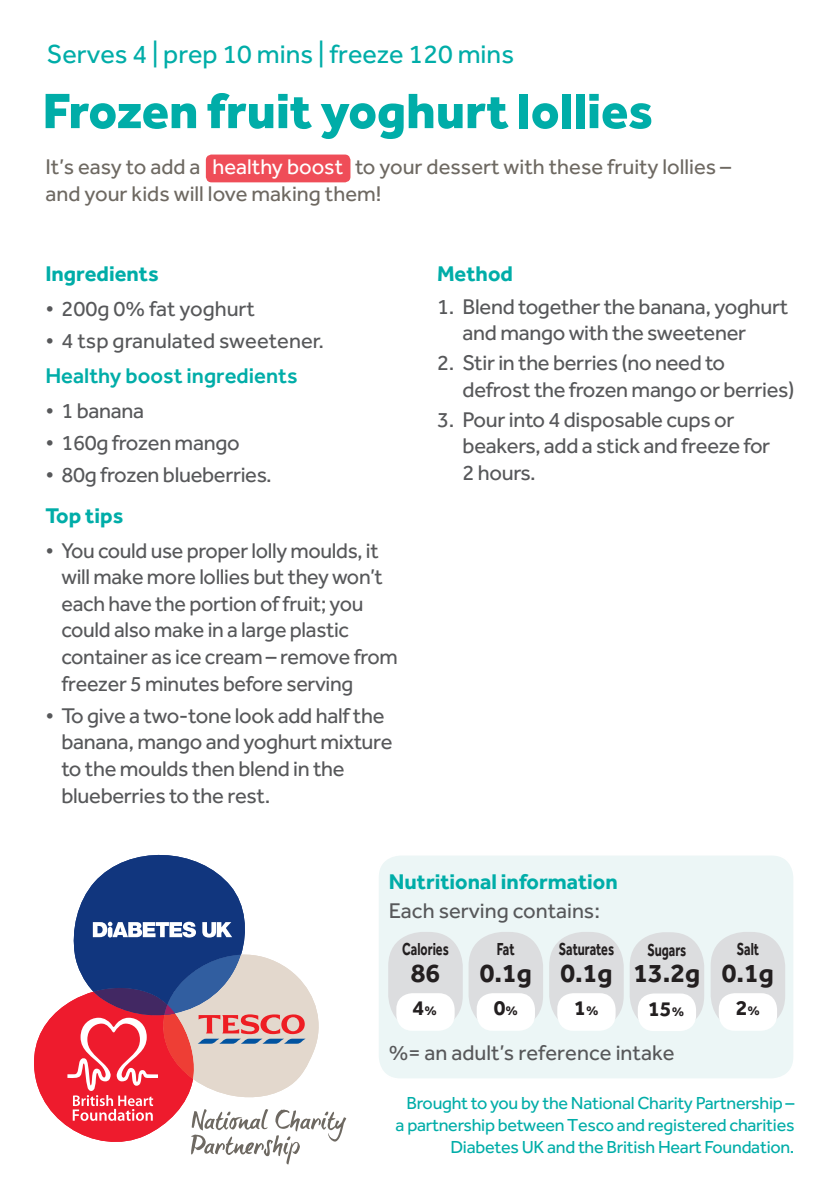
<style>
.page{position:relative;width:840px;height:1191px;background:#fff}
.page>*{position:absolute;margin:0;border:0;box-sizing:border-box;transform-origin:0 0}
.Paragraph_Style_1{font:800 51.2px "Effra";color:#00ada8}
.t1{font:27px "Effra";color:#00ada8}
.t2{font:700 27px "Effra";color:#231f20}
.t3{font:22px/26.6px "Effra";letter-spacing:-.015em;color:#57585a}
.t4{font:22px/26.4px "Effra";color:#6e6962}
.t5{font:700 22px "Effra";color:#00ada8}
.t6{font:500 22px "Effra";color:#00ada8}
.t7{font:700 21.6px "Effra";color:#231f20}
.Paragraph_Style_1-2{font:18px/22px "Effra";letter-spacing:-.015em;color:#00ada8;text-align:right}
.t8{font:700 18px "Effra";color:#231f20;scale:.7 1}
.s1{color:#fff}
.s2{font-size:13.4px}
</style>
<div class="page">
<div style="left:206px;top:154px;width:144px;height:28px;background:#ef4d58;border-radius:6px"></div>
<svg style="left:34px;top:854px;width:312px;height:310px"></svg>
<hr style="left:108px;top:927px;width:4px;height:10px;background:#fff;border-radius:2px">
<div style="left:377px;top:854px;width:416px;height:225px;background:#ecf6f6;border-radius:23px"></div>
<div style="left:376px;top:853px;width:418px;height:227px;border:2px solid #fff;border-radius:23px"></div>
<div style="left:388px;top:932px;width:74px;height:97px;background:#dcdddf;border-radius:34px"></div>
<div style="left:396px;top:993px;width:58px;height:37px;background:#fff;border-radius:16px"></div>
<div style="left:629px;top:932px;width:74px;height:97px;background:#dcdddf;border-radius:34px"></div>
<div style="left:637px;top:993px;width:58px;height:38px;background:#fff;border-radius:16px"></div>
<div style="left:710px;top:932px;width:74px;height:97px;background:#dcdddf;border-radius:34px"></div>
<div style="left:718px;top:993px;width:58px;height:37px;background:#fff;border-radius:16px"></div>
<div style="left:468px;top:932px;width:75px;height:97px;background:#dcdddf;border-radius:34px"></div>
<div style="left:476px;top:993px;width:58px;height:37px;background:#fff;border-radius:16px"></div>
<div style="left:549px;top:932px;width:74px;height:97px;background:#dcdddf;border-radius:34px"></div>
<div style="left:557px;top:993px;width:58px;height:37px;background:#fff;border-radius:16px"></div>
<p class="t1" style="left:47px;top:39px;width:468px">Serves 4 | prep 10 mins | freeze 120 mins</p>
<p class="Paragraph_Style_1" style="left:42px;top:79px;width:612px">Frozen fruit yoghurt lollies</p>
<p class="t4" style="left:45px;top:154px;width:687px">It’s easy to add a <span class="s1">healthy boost</span> to your dessert with these fruity lollies – and your kids will love making them!</p>
<p class="t5" style="left:45px;top:260px;width:115px">Ingredients</p>
<p class="t3" style="left:45px;top:295px;width:211px">• 200g 0% fat yoghurt</p>
<p class="t3" style="left:45px;top:327px;width:280px">• 4 tsp granulated sweetener.</p>
<p class="t6" style="left:45px;top:362px;width:253px">Healthy boost ingredients</p>
<p class="t3" style="left:45px;top:396px;width:100px">• 1 banana</p>
<p class="t3" style="left:45px;top:429px;width:196px">• 160g frozen mango</p>
<p class="t3" style="left:45px;top:461px;width:228px">• 80g frozen blueberries.</p>
<p class="t5" style="left:45px;top:502px;width:79px">Top tips</p>
<p class="t3" style="left:61px;top:536px;width:337px;text-indent:-16px">• You could use proper lolly moulds, it will make more lollies but they won’t each have the portion of fruit; you could also make in a large plastic container as ice cream – remove from freezer 5 minutes before serving</p>
<p class="t3" style="left:61px;top:702px;width:332px;text-indent:-16px">• To give a two-tone look add half the banana, mango and yoghurt mixture to the moulds then blend in the blueberries to the rest.</p>
<p class="t5" style="left:437px;top:260px;width:77px">Method</p>
<p class="t3" style="left:462px;top:292px;width:327px;text-indent:-26px">1. Blend together the banana, yoghurt and mango with the sweetener</p>
<p class="t3" style="left:462px;top:349px;width:333px;text-indent:-26px">2. Stir in the berries (no need to defrost the frozen mango or berries)</p>
<p class="t3" style="left:462px;top:406px;width:309px;text-indent:-26px">3. Pour into 4 disposable cups or beakers, add a stick and freeze for<br>2 hours.</p>
<p class="t5" style="left:388px;top:868px;width:230px">Nutritional information</p>
<p class="t3" style="left:388px;top:897px;width:212px">Each serving contains:</p>
<p class="t8" style="left:402px;top:938px;width:68px">Calories</p>
<p class="t8" style="left:496px;top:938px;width:27px">Fat</p>
<p class="t8" style="left:558px;top:938px;width:80px">Saturates</p>
<p class="t8" style="left:647px;top:938px;width:57px">Sugars</p>
<p class="t8" style="left:736px;top:938px;width:33px">Salt</p>
<p class="t2" style="left:410px;top:956px;width:31px">86</p>
<p class="t2" style="left:479px;top:956px;width:54px">0.1g</p>
<p class="t2" style="left:560px;top:956px;width:54px">0.1g</p>
<p class="t2" style="left:633px;top:956px;width:68px">13.2g</p>
<p class="t2" style="left:721px;top:956px;width:54px">0.1g</p>
<p class="t7" style="left:412px;top:995px;width:26px">4<span class="s2">%</span></p>
<p class="t7" style="left:493px;top:995px;width:26px">0<span class="s2">%</span></p>
<p class="t7" style="left:574px;top:995px;width:26px">1<span class="s2">%</span></p>
<p class="t7" style="left:647px;top:995px;width:37px">15<span class="s2">%</span></p>
<p class="t7" style="left:735px;top:995px;width:26px">2<span class="s2">%</span></p>
<p class="t3" style="left:388px;top:1038px;width:287px">%= an adult’s reference intake</p>
<p class="Paragraph_Style_1-2" style="left:395px;top:1091px;width:400px">Brought to you by the National Charity Partnership – a partnership between Tesco and registered charities<br>Diabetes UK and the British Heart Foundation.</p>
</div>
